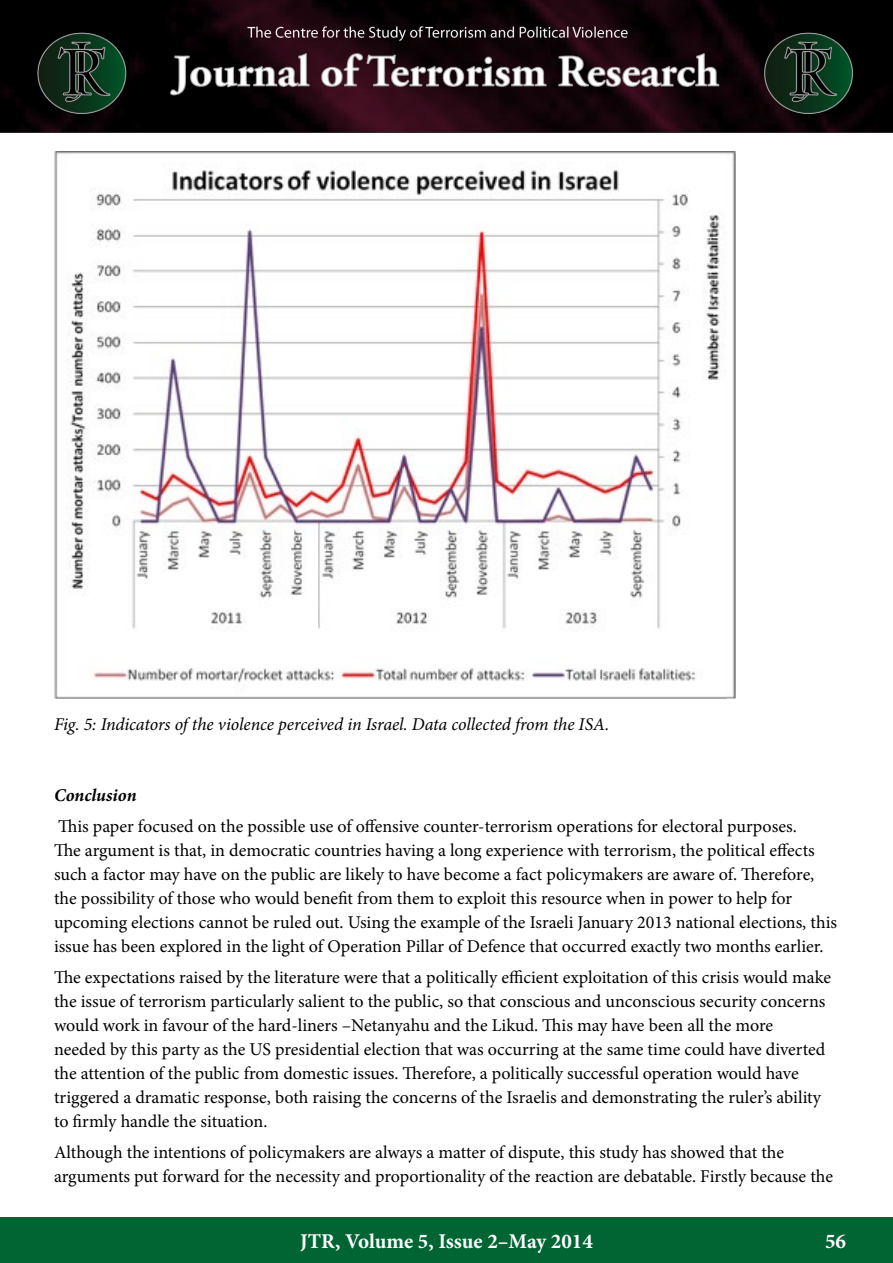
<style>
.page{position:relative;width:893px;height:1263px;background:#fff}
.page>*{position:absolute;margin:0;border:0;box-sizing:border-box;transform-origin:0 0}
.t1{font:700 21px "Minion Pro";color:#fff}
.t2{font:18px/24px "Minion Pro";color:#000}
.t3{font:italic 18px "Minion Pro";letter-spacing:-.005em;color:#000}
.t4{font:italic 700 18px "Minion Pro";letter-spacing:-.005em;color:#000}
</style>
<div class="page">
<div style="left:0;top:1217px;width:893px;height:46px;background:#006533"></div>
<img style="left:0;top:0;width:893px;height:133px">
<img style="left:54px;top:152px;width:682px;height:547px">
<p class="t3" style="left:54px;top:712px;width:557px">Fig. 5: Indicators of the violence perceived in Israel. Data collected from the ISA.</p>
<p class="t4" style="left:54px;top:783px;width:84px">Conclusion</p>
<p class="t2" style="left:54px;top:814px;width:785px">This paper focused on the possible use of offensive counter-terrorism operations for electoral purposes.<br>The argument is that, in democratic countries having a long experience with terrorism, the political effects such a factor may have on the public are likely to have become a fact policymakers are aware of. Therefore, the possibility of those who would benefit from them to exploit this resource when in power to help for upcoming elections cannot be ruled out. Using the example of the Israeli January 2013 national elections, this issue has been explored in the light of Operation Pillar of Defence that occurred exactly two months earlier.</p>
<p class="t2" style="left:54px;top:965px;width:779px">The expectations raised by the literature were that a politically efficient exploitation of this crisis would make the issue of terrorism particularly salient to the public, so that conscious and unconscious security concerns would work in favour of the hard-liners –Netanyahu and the Likud. This may have been all the more<br>needed by this party as the US presidential election that was occurring at the same time could have diverted the attention of the public from domestic issues. Therefore, a politically successful operation would have triggered a dramatic response, both raising the concerns of the Israelis and demonstrating the ruler’s ability to firmly handle the situation.</p>
<p class="t2" style="left:54px;top:1140px;width:781px">Although the intentions of policymakers are always a matter of dispute, this study has showed that the arguments put forward for the necessity and proportionality of the reaction are debatable. Firstly because the</p>
<p class="t1" style="left:300px;top:1226px;width:294px">JTR, Volume 5, Issue 2–May 2014</p>
<p class="t1" style="left:825px;top:1226px;width:22px">56</p>
</div>
